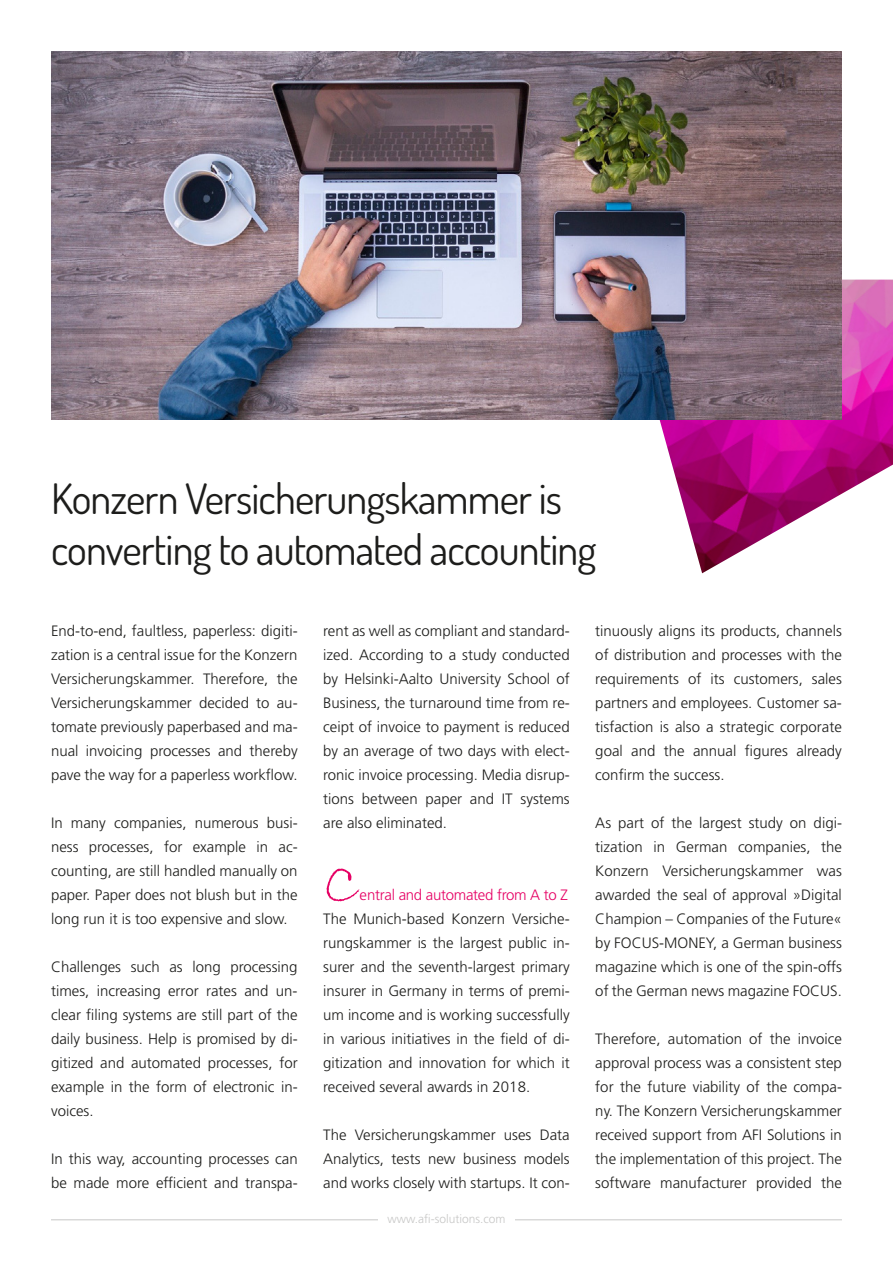
<style>
.page{position:relative;width:893px;height:1263px;background:#fff}
.page>*{position:absolute;margin:0;border:0;box-sizing:border-box;transform-origin:0 0}
.t1{font:60px "Bradley Hand ITC";color:#e60064}
.t2{font:42px/50.4px "Dosis";letter-spacing:-.02em;color:#1d1d1b}
.t3{font:300 15px/24px "Frutiger LT Std";color:#1d1d1b;text-align:justify}
.t4{font:300 15px "Frutiger LT Std";letter-spacing:-.02em;color:#e60064}
.t5{font:300 12px "Frutiger LT Std";color:#c7c7c6}
</style>
<div class="page">
<img style="left:659px;top:280px;width:234px;height:293px">
<img style="left:51px;top:51px;width:791px;height:369px">
<hr style="left:51px;top:1219px;width:791px;height:1px;background:#c7c7c6">
<div style="left:378px;top:1214px;width:136px;height:14px;background:#fff"></div>
<h2 class="t2" style="left:51px;top:472px;width:547px">Konzern Versicherungskammer is converting to automated accounting</h2>
<p class="t3" style="left:51px;top:619px;width:248px">End-to-end, faultless, paperless: digiti&shy;zation is a central issue for the Konzern Versicherungskammer. Therefore, the Versicherungskammer decided to au&shy;tomate previously paperbased and ma&shy;nual invoicing processes and thereby pave the way for a paperless workflow.</p>
<p class="t3" style="left:51px;top:811px;width:248px">In many companies, numerous busi&shy;ness processes, for example in ac&shy;counting, are still handled manually on paper. Paper does not blush but in the long run it is too expensive and slow.</p>
<p class="t3" style="left:51px;top:955px;width:248px">Challenges such as long processing times, increasing error rates and un&shy;clear filing systems are still part of the daily business. Help is promised by di&shy;gitized and automated processes, for example in the form of electronic in&shy;voices.</p>
<p class="t3" style="left:51px;top:1147px;width:248px">In this way, accounting processes can be made more efficient and transpa-</p>
<p class="t3" style="left:323px;top:619px;width:248px">rent as well as compliant and standard&shy;ized. According to a study conducted by Helsinki-Aalto University School of Business, the turnaround time from re&shy;ceipt of invoice to payment is reduced by an average of two days with elect&shy;ronic invoice processing. Media disrup&shy;tions between paper and IT systems are also eliminated.</p>
<h1 class="t1" style="left:323px;top:845px;width:38px">C</h1>
<p class="t4" style="left:360px;top:887px;width:210px">entral and automated from A to Z</p>
<p class="t3" style="left:323px;top:907px;width:248px">The Munich-based Konzern Versiche&shy;rungskammer is the largest public in&shy;surer and the seventh-largest primary insurer in Germany in terms of premi&shy;um income and is working successfully in various initiatives in the field of di&shy;gitization and innovation for which it received several awards in 2018.</p>
<p class="t3" style="left:323px;top:1123px;width:248px">The Versicherungskammer uses Data Analytics, tests new business models and works closely with startups. It con-</p>
<p class="t5" style="left:387px;top:1212px;width:120px">www.afi-solutions.com</p>
<p class="t3" style="left:595px;top:619px;width:248px">tinuously aligns its products, channels of distribution and processes with the requirements of its customers, sales partners and employees. Customer sa&shy;tisfaction is also a strategic corporate goal and the annual figures already confirm the success.</p>
<p class="t3" style="left:595px;top:811px;width:248px">As part of the largest study on digi&shy;tization in German companies, the Konzern Versicherungskammer was awarded the seal of approval »Digital Champion – Companies of the Future« by FOCUS-MONEY, a German business magazine which is one of the spin-offs of the German news magazine FOCUS.</p>
<p class="t3" style="left:595px;top:1027px;width:248px">Therefore, automation of the invoice approval process was a consistent step for the future viability of the compa&shy;ny. The Konzern Versicherungskammer received support from AFI Solutions in the implementation of this project. The software manufacturer provided the</p>
</div>
